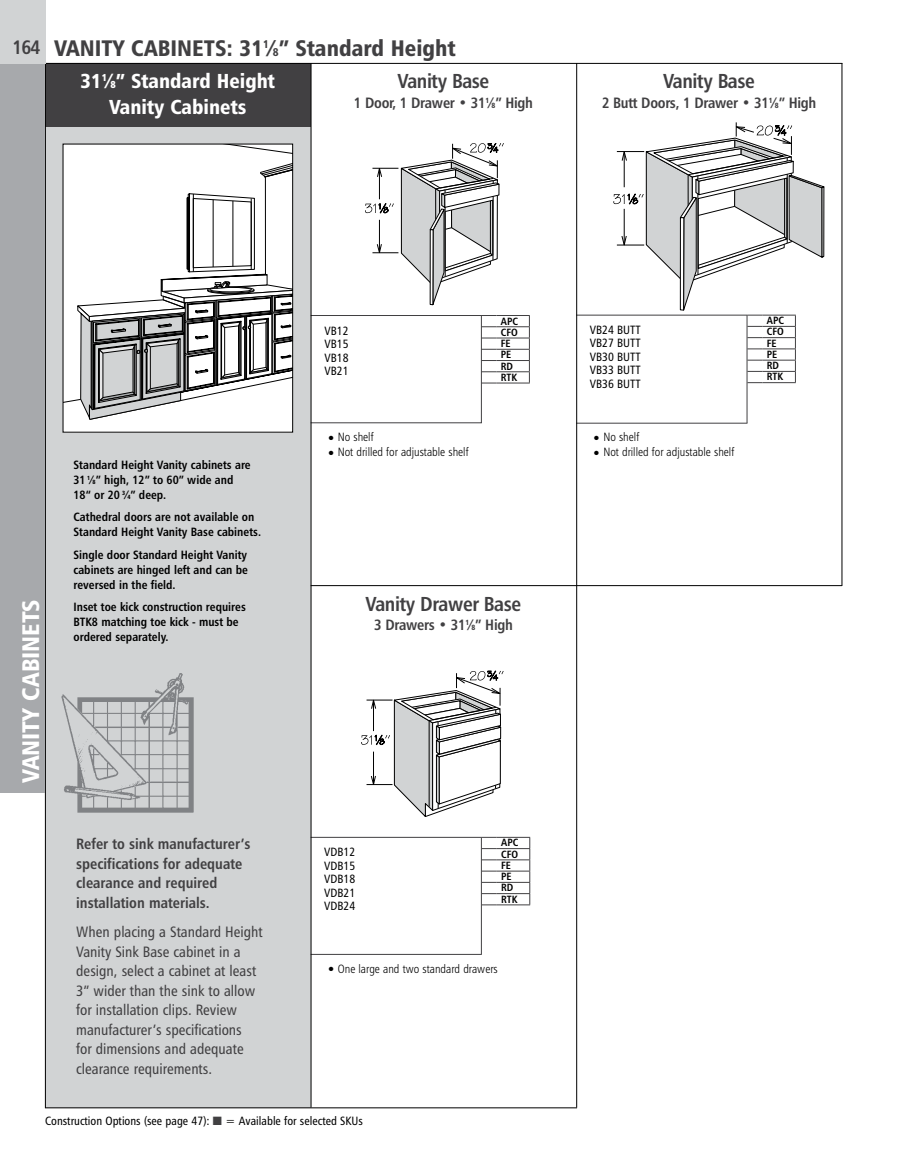
<style>
.page{position:relative;width:905px;height:1175px;background:#fff}
.page>*{position:absolute;margin:0;border:0;box-sizing:border-box;transform-origin:0 0}
.t1{font:24px "Humanist 777 BT Black Condensed B";color:#fff}
.t2{font:22.5px "Humanist 777 BT Black Condensed B";color:#414042}
.t3{font:20.25px "Humanist 777 BT Bold Condensed B";letter-spacing:-.02em;color:#414042}
.t4{font:20.25px/25.5px "Humanist 777 BT Black Condensed B";color:#fff;text-align:center}
.t5{font:19.5px "Humanist 777 BT Bold Condensed B";color:#414042}
.t6{font:15px/19.5px "Humanist 777 BT Roman Condensed B";color:#414042}
.t7{font:15px/19.5px "Humanist 777 BT Bold Condensed B";color:#414042}
.t8{font:15px "Humanist 777 BT Bold Condensed B";letter-spacing:-.02em;color:#414042}
.t9{font:12px/15px "Humanist 777 BT Bold Condensed B";color:#000}
.t10{font:12px/13.5px "Humanist 777 BT Roman Condensed B";color:#000;text-align:justify}
.t11{font:12px "Humanist 777 BT Light Condensed B";color:#000}
.t12{font:10.5px/11.2px "Humanist 777 BT Bold Condensed B";color:#000}
.s1{font-size:11.25px}
.s2{font-family:"Humanist 777 BT Extra Black Cond B";font-size:10.2px}
.s3{font-family:"Humanist 777 BT Black Condensed B";font-size:7.5px}
.s4{font-family:"Humanist 777 BT Black Condensed B";font-size:6px}
.s5{color:#414042}
</style>
<div class="page">
<div style="left:45px;top:63px;width:265px;height:1044px;background:#d1d3d4"></div>
<div style="left:45px;top:63px;width:265px;height:63px;background:#414042"></div>
<div style="left:63px;top:144px;width:229px;height:288px;background:#fff"></div>
<svg style="left:76px;top:163px;width:215px;height:257px"></svg>
<div style="left:63px;top:144px;width:230px;height:288px;border:1px solid #000"></div>
<hr style="left:746px;top:315px;width:1px;height:108px;background:#414042">
<hr style="left:576px;top:315px;width:171px;height:1px;background:#414042">
<hr style="left:576px;top:423px;width:171px;height:1px;background:#414042">
<svg style="left:613px;top:122px;width:211px;height:261px"></svg>
<hr style="left:762px;top:382px;width:33px;height:1px;background:#414042">
<img style="left:61px;top:673px;width:133px;height:140px">
<svg style="left:361px;top:671px;width:142px;height:146px"></svg>
<hr style="left:481px;top:837px;width:1px;height:117px;background:#414042">
<hr style="left:310px;top:837px;width:172px;height:1px;background:#414042">
<hr style="left:310px;top:954px;width:172px;height:1px;background:#414042">
<svg style="left:482px;top:837px;width:14px;height:1px"></svg>
<hr style="left:496px;top:837px;width:34px;height:1px;background:#414042">
<svg style="left:482px;top:848px;width:14px;height:1px"></svg>
<hr style="left:496px;top:848px;width:34px;height:1px;background:#414042">
<svg style="left:482px;top:859px;width:14px;height:1px"></svg>
<hr style="left:496px;top:859px;width:34px;height:1px;background:#414042">
<svg style="left:482px;top:870px;width:14px;height:1px"></svg>
<hr style="left:496px;top:870px;width:34px;height:1px;background:#414042">
<svg style="left:482px;top:882px;width:14px;height:1px"></svg>
<hr style="left:496px;top:882px;width:34px;height:1px;background:#414042">
<svg style="left:482px;top:893px;width:14px;height:1px"></svg>
<svg style="left:482px;top:904px;width:14px;height:1px"></svg>
<hr style="left:496px;top:893px;width:34px;height:1px;background:#414042">
<svg style="left:529px;top:837px;width:1px;height:67px"></svg>
<hr style="left:496px;top:904px;width:34px;height:1px;background:#414042">
<svg style="left:365px;top:143px;width:139px;height:162px"></svg>
<svg style="left:482px;top:315px;width:14px;height:1px"></svg>
<hr style="left:496px;top:315px;width:34px;height:1px;background:#414042">
<svg style="left:482px;top:326px;width:14px;height:1px"></svg>
<hr style="left:496px;top:326px;width:34px;height:1px;background:#414042">
<svg style="left:482px;top:338px;width:14px;height:1px"></svg>
<hr style="left:496px;top:338px;width:34px;height:1px;background:#414042">
<svg style="left:482px;top:349px;width:14px;height:1px"></svg>
<hr style="left:496px;top:349px;width:34px;height:1px;background:#414042">
<svg style="left:482px;top:360px;width:14px;height:1px"></svg>
<hr style="left:496px;top:360px;width:34px;height:1px;background:#414042">
<svg style="left:482px;top:371px;width:14px;height:1px"></svg>
<svg style="left:482px;top:382px;width:14px;height:1px"></svg>
<hr style="left:496px;top:371px;width:34px;height:1px;background:#414042">
<svg style="left:529px;top:316px;width:1px;height:66px"></svg>
<hr style="left:496px;top:382px;width:34px;height:1px;background:#414042">
<div style="left:310px;top:315px;width:172px;height:108px;border:1px solid #414042"></div>
<hr style="left:310px;top:63px;width:1px;height:1044px;background:#000">
<hr style="left:576px;top:63px;width:1px;height:1044px;background:#000">
<hr style="left:841px;top:63px;width:1px;height:523px;background:#000">
<hr style="left:45px;top:63px;width:1px;height:1045px;background:#000">
<hr style="left:310px;top:585px;width:532px;height:1px;background:#000">
<hr style="left:45px;top:1107px;width:532px;height:1px;background:#000">
<hr style="left:45px;top:63px;width:797px;height:1px;background:#000">
<div style="left:0;top:63px;width:45px;height:729px;background:#a7a9ac"></div>
<div style="left:0;top:0;width:45px;height:63px;background:#d1d3d4"></div>
<h3 class="t5" style="left:13px;top:35px;width:29px">164</h3>
<h2 class="t2" style="left:54px;top:33px;width:403px">VANITY CABINETS: 31<sup>1</sup>⁄<span class="s1">8</span>” Standard Height</h2>
<h3 class="t4" style="left:81px;top:68px;width:196px">31<sup>1</sup>⁄<span class="s2">8</span>” Standard Height<br>Vanity Cabinets</h3>
<h3 class="t3" style="left:397px;top:69px;width:93px">Vanity Base</h3>
<p class="t8" style="left:354px;top:93px;width:180px">1 Door, 1 Drawer • 31<sup>1</sup>⁄<span class="s3">8</span>” High</p>
<h3 class="t3" style="left:663px;top:69px;width:93px">Vanity Base</h3>
<p class="t8" style="left:602px;top:93px;width:216px">2 Butt Doors, 1 Drawer • 31<sup>1</sup>⁄<span class="s3">8</span>” High</p>
<h1 class="t1" style="left:15px;top:783px;width:185px;rotate:-90deg">VANITY CABINETS</h1>
<p class="t9" style="left:74px;top:457px;width:179px">Standard Height Vanity cabinets are<br>31 <sup>1</sup>⁄<span class="s4">8</span>” high, 12” to 60” wide and<br>18“ or 20 <sup>3</sup>⁄<span class="s4">4</span>” deep.</p>
<p class="t9" style="left:73px;top:509px;width:189px">Cathedral doors are not available on<br>Standard Height Vanity Base cabinets.</p>
<p class="t9" style="left:73px;top:547px;width:176px;text-align:justify">Single door Standard Height Vanity cabinets are hinged left and can be reversed in the field.</p>
<p class="t9" style="left:73px;top:599px;width:174px">Inset toe kick construction requires<br>BTK8 matching toe kick - must be ordered separately.</p>
<p class="t7" style="left:76px;top:834px;width:176px">Refer to sink manufacturer’s specifications for adequate clearance and required installation materials.</p>
<p class="t6" style="left:76px;top:922px;width:188px">When placing a Standard Height<br>Vanity Sink Base cabinet in a design, select a cabinet at least<br>3” wider than the sink to allow for installation clips. Review manufacturer’s specifications<br>for dimensions and adequate clearance requirements.</p>
<p class="t10" style="left:324px;top:323px;width:26px">VB12<br>VB15<br>VB18<br>VB21</p>
<p class="t11" style="left:328px;top:430px;width:46px">● No shelf</p>
<p class="t11" style="left:328px;top:445px;width:141px">● Not drilled for adjustable shelf</p>
<p class="t12" style="left:501px;top:315px;width:19px">APC<br>CFO<br>FE<br>PE<br>RD<br>RTK</p>
<h3 class="t3" style="left:365px;top:591px;width:157px">Vanity Drawer Base</h3>
<p class="t8" style="left:374px;top:615px;width:140px">3 Drawers • 31<sup>1</sup>⁄<span class="s3">8</span>” High</p>
<p class="t10" style="left:324px;top:845px;width:33px">VDB12<br>VDB15<br>VDB18<br>VDB21<br>VDB24</p>
<p class="t12" style="left:501px;top:837px;width:19px">APC<br>CFO<br>FE<br>PE<br>RD<br>RTK</p>
<p class="t11" style="left:329px;top:961px;width:170px">● One large and two standard drawers</p>
<p class="t10" style="left:45px;top:1114px;width:319px">Construction Options (see page 47): <span class="s5">■</span> = Available for selected SKUs</p>
<p class="t10" style="left:590px;top:323px;width:53px">VB24 BUTT VB27 BUTT VB30 BUTT VB33 BUTT VB36 BUTT</p>
<p class="t11" style="left:594px;top:430px;width:46px">● No shelf</p>
<p class="t11" style="left:594px;top:445px;width:141px">● Not drilled for adjustable shelf</p>
<p class="t12" style="left:766px;top:315px;width:19px">APC<br>CFO<br>FE<br>PE<br>RD<br>RTK</p>
</div>
